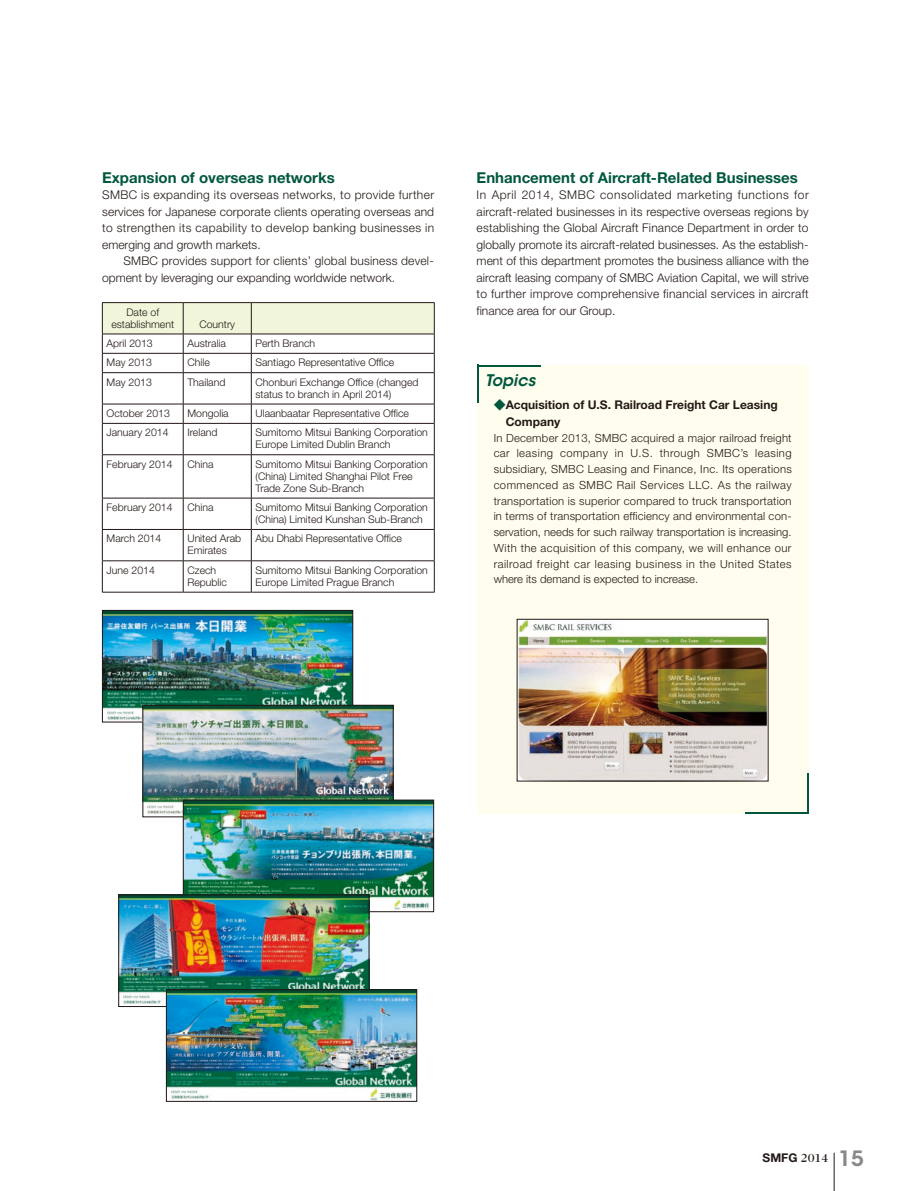
<style>
.page{position:relative;width:915px;height:1191px;background:#fff}
.page>*{position:absolute;margin:0;border:0;box-sizing:border-box;transform-origin:0 0}
.t1{font:italic 600 15.9px "ITC Avant Garde Std";color:#00573e}
.t2{font:700 15px "Helvetica Neue LT Std";color:#00573e}
.t3{font:300 12px/16.5px "Helvetica Neue LT Std";letter-spacing:.015em;color:#231916;text-align:justify}
.t4{font:700 12px/16.5px "Helvetica Neue LT Std";color:#231916}
.t5{font:300 11.25px/15.8px "Helvetica Neue LT Std";color:#231916;text-align:justify}
.t6{font:300 10.5px/12px "Helvetica Neue LT Std";color:#231916}
.s1{color:#00573e}
.s2{font-family:"Caslon 224 Std";font-weight:500}
.s3{font-family:"ITC Avant Garde Std";font-weight:600;font-size:21px;color:#898989}
</style>
<div class="page">
<hr style="left:833px;top:1152px;width:1px;height:39px;background:#231916">
<hr style="left:102px;top:302px;width:81px;height:1px;background:#231916">
<hr style="left:183px;top:302px;width:68px;height:1px;background:#231916">
<hr style="left:251px;top:302px;width:183px;height:1px;background:#231916">
<svg style="left:102px;top:303px;width:333px;height:69px"></svg>
<hr style="left:102px;top:372px;width:81px;height:1px;background:#231916">
<hr style="left:102px;top:373px;width:1px;height:31px;background:#231916">
<hr style="left:183px;top:372px;width:68px;height:1px;background:#231916">
<hr style="left:183px;top:373px;width:1px;height:31px;background:#231916">
<hr style="left:251px;top:372px;width:183px;height:1px;background:#231916">
<hr style="left:251px;top:373px;width:1px;height:31px;background:#231916">
<hr style="left:434px;top:373px;width:1px;height:31px;background:#231916">
<hr style="left:102px;top:404px;width:81px;height:1px;background:#231916">
<svg style="left:102px;top:404px;width:1px;height:19px"></svg>
<hr style="left:183px;top:404px;width:68px;height:1px;background:#231916">
<svg style="left:183px;top:404px;width:1px;height:19px"></svg>
<hr style="left:251px;top:404px;width:183px;height:1px;background:#231916">
<svg style="left:251px;top:404px;width:1px;height:19px"></svg>
<svg style="left:434px;top:404px;width:1px;height:19px"></svg>
<hr style="left:102px;top:423px;width:81px;height:1px;background:#231916">
<hr style="left:102px;top:423px;width:1px;height:31px;background:#231916">
<hr style="left:183px;top:423px;width:68px;height:1px;background:#231916">
<hr style="left:183px;top:423px;width:1px;height:31px;background:#231916">
<hr style="left:251px;top:423px;width:183px;height:1px;background:#231916">
<hr style="left:251px;top:423px;width:1px;height:31px;background:#231916">
<hr style="left:434px;top:423px;width:1px;height:31px;background:#231916">
<hr style="left:102px;top:454px;width:81px;height:1px;background:#231916">
<hr style="left:102px;top:455px;width:1px;height:43px;background:#231916">
<hr style="left:183px;top:454px;width:68px;height:1px;background:#231916">
<hr style="left:183px;top:455px;width:1px;height:43px;background:#231916">
<hr style="left:251px;top:454px;width:183px;height:1px;background:#231916">
<hr style="left:251px;top:455px;width:1px;height:43px;background:#231916">
<hr style="left:434px;top:455px;width:1px;height:43px;background:#231916">
<hr style="left:102px;top:498px;width:81px;height:1px;background:#231916">
<hr style="left:102px;top:498px;width:1px;height:31px;background:#231916">
<hr style="left:183px;top:498px;width:68px;height:1px;background:#231916">
<hr style="left:183px;top:498px;width:1px;height:31px;background:#231916">
<hr style="left:251px;top:498px;width:183px;height:1px;background:#231916">
<hr style="left:251px;top:498px;width:1px;height:31px;background:#231916">
<hr style="left:434px;top:498px;width:1px;height:31px;background:#231916">
<hr style="left:102px;top:529px;width:81px;height:1px;background:#231916">
<hr style="left:102px;top:529px;width:1px;height:31px;background:#231916">
<hr style="left:183px;top:529px;width:68px;height:1px;background:#231916">
<hr style="left:183px;top:529px;width:1px;height:31px;background:#231916">
<hr style="left:251px;top:529px;width:183px;height:1px;background:#231916">
<hr style="left:251px;top:529px;width:1px;height:31px;background:#231916">
<hr style="left:434px;top:529px;width:1px;height:31px;background:#231916">
<hr style="left:102px;top:560px;width:81px;height:1px;background:#231916">
<hr style="left:102px;top:561px;width:1px;height:31px;background:#231916">
<hr style="left:183px;top:560px;width:68px;height:1px;background:#231916">
<hr style="left:183px;top:561px;width:1px;height:31px;background:#231916">
<hr style="left:251px;top:560px;width:183px;height:1px;background:#231916">
<hr style="left:251px;top:561px;width:1px;height:31px;background:#231916">
<hr style="left:434px;top:561px;width:1px;height:31px;background:#231916">
<hr style="left:102px;top:592px;width:81px;height:1px;background:#231916">
<hr style="left:183px;top:592px;width:68px;height:1px;background:#231916">
<hr style="left:251px;top:592px;width:183px;height:1px;background:#231916">
<div style="left:476px;top:365px;width:332px;height:448px;background:#fffeee"></div>
<hr style="left:476px;top:365px;width:2px;height:38px;background:#00573e">
<hr style="left:476px;top:365px;width:64px;height:1px;background:#00573e">
<hr style="left:806px;top:774px;width:2px;height:38px;background:#00573e">
<hr style="left:744px;top:811px;width:64px;height:2px;background:#00573e">
<img style="left:104px;top:612px;width:247px;height:108px">
<div style="left:102px;top:610px;width:251px;height:112px;border:1px solid #231916"></div>
<img style="left:518px;top:621px;width:248px;height:158px">
<div style="left:516px;top:619px;width:252px;height:162px;border:1px solid #231916"></div>
<img style="left:144px;top:707px;width:247px;height:108px">
<div style="left:142px;top:705px;width:251px;height:112px;border:1px solid #231916"></div>
<img style="left:185px;top:801px;width:247px;height:109px">
<div style="left:183px;top:799px;width:251px;height:113px;border:1px solid #231916"></div>
<img style="left:120px;top:896px;width:247px;height:108px">
<div style="left:118px;top:894px;width:251px;height:112px;border:1px solid #231916"></div>
<img style="left:168px;top:991px;width:247px;height:108px">
<div style="left:166px;top:989px;width:251px;height:112px;border:1px solid #231916"></div>
<p class="t2" style="left:102px;top:168px;width:234px">Expansion of overseas networks</p>
<p class="t3" style="left:102px;top:186px;width:333px">SMBC is expanding its overseas networks, to provide further services for Japanese corporate clients operating overseas and to strengthen its capability to develop banking businesses in emerging and growth markets.</p>
<p class="t3" style="left:102px;top:252px;width:333px;text-indent:21px">SMBC provides support for clients’ global business devel&shy;opment by leveraging our expanding worldwide network.</p>
<p class="t6" style="left:111px;top:306px;width:64px;text-align:center">Date of establishment</p>
<p class="t6" style="left:199px;top:318px;width:37px">Country</p>
<p class="t6" style="left:107px;top:337px;width:48px">April 2013</p>
<p class="t6" style="left:187px;top:337px;width:40px">Australia</p>
<p class="t6" style="left:255px;top:337px;width:61px">Perth Branch</p>
<p class="t6" style="left:107px;top:356px;width:47px">May 2013</p>
<p class="t6" style="left:187px;top:356px;width:24px">Chile</p>
<p class="t6" style="left:255px;top:356px;width:140px">Santiago Representative Office</p>
<p class="t6" style="left:107px;top:376px;width:47px">May 2013</p>
<p class="t6" style="left:187px;top:376px;width:39px">Thailand</p>
<p class="t6" style="left:255px;top:376px;width:164px">Chonburi Exchange Office (changed status to branch in April 2014)</p>
<p class="t6" style="left:107px;top:407px;width:65px">October 2013</p>
<p class="t6" style="left:187px;top:407px;width:43px">Mongolia</p>
<p class="t6" style="left:255px;top:407px;width:155px">Ulaanbaatar Representative Office</p>
<p class="t6" style="left:107px;top:426px;width:63px">January 2014</p>
<p class="t6" style="left:187px;top:426px;width:31px">Ireland</p>
<p class="t6" style="left:255px;top:426px;width:174px">Sumitomo Mitsui Banking Corporation<br>Europe Limited Dublin Branch</p>
<p class="t6" style="left:107px;top:458px;width:67px">February 2014</p>
<p class="t6" style="left:187px;top:458px;width:28px">China</p>
<p class="t6" style="left:255px;top:458px;width:174px">Sumitomo Mitsui Banking Corporation (China) Limited Shanghai Pilot Free<br>Trade Zone Sub-Branch</p>
<p class="t6" style="left:107px;top:501px;width:67px">February 2014</p>
<p class="t6" style="left:187px;top:501px;width:28px">China</p>
<p class="t6" style="left:255px;top:501px;width:174px">Sumitomo Mitsui Banking Corporation (China) Limited Kunshan Sub-Branch</p>
<p class="t6" style="left:107px;top:532px;width:56px">March 2014</p>
<p class="t6" style="left:187px;top:532px;width:55px">United Arab<br>Emirates</p>
<p class="t6" style="left:255px;top:532px;width:148px">Abu Dhabi Representative Office</p>
<p class="t6" style="left:107px;top:564px;width:50px">June 2014</p>
<p class="t6" style="left:187px;top:564px;width:41px">Czech<br>Republic</p>
<p class="t6" style="left:255px;top:564px;width:174px">Sumitomo Mitsui Banking Corporation<br>Europe Limited Prague Branch</p>
<p class="t2" style="left:476px;top:168px;width:323px">Enhancement of Aircraft-Related Businesses</p>
<p class="t3" style="left:476px;top:186px;width:333px">In April 2014, SMBC consolidated marketing functions for aircraft-related businesses in its respective overseas regions by establishing the Global Aircraft Finance Department in order to globally promote its aircraft-related businesses. As the establish&shy;ment of this department promotes the business alliance with the aircraft leasing company of SMBC Aviation Capital, we will strive to further improve comprehensive financial services in aircraft finance area for our Group.</p>
<h1 class="t1" style="left:485px;top:370px;width:52px">Topics</h1>
<p class="t4" style="left:505px;top:396px;width:273px;text-indent:-12px"><span class="s1">◆</span>Acquisition of U.S. Railroad Freight Car Leasing<br>Company</p>
<p class="t5" style="left:493px;top:429px;width:299px">In December 2013, SMBC acquired a major railroad freight car leasing company in U.S. through SMBC’s leasing subsidiary, SMBC Leasing and Finance, Inc. Its operations commenced as SMBC Rail Services LLC. As the railway transportation is superior compared to truck transportation in terms of transportation efficiency and environmental con&shy;servation, needs for such railway transportation is increasing.<br>With the acquisition of this company, we will enhance our railroad freight car leasing business in the United States where its demand is expected to increase.</p>
<p class="t4" style="left:762px;top:1149px;width:103px">SMFG <span class="s2">2014</span> <span class="s3">15</span></p>
</div>
